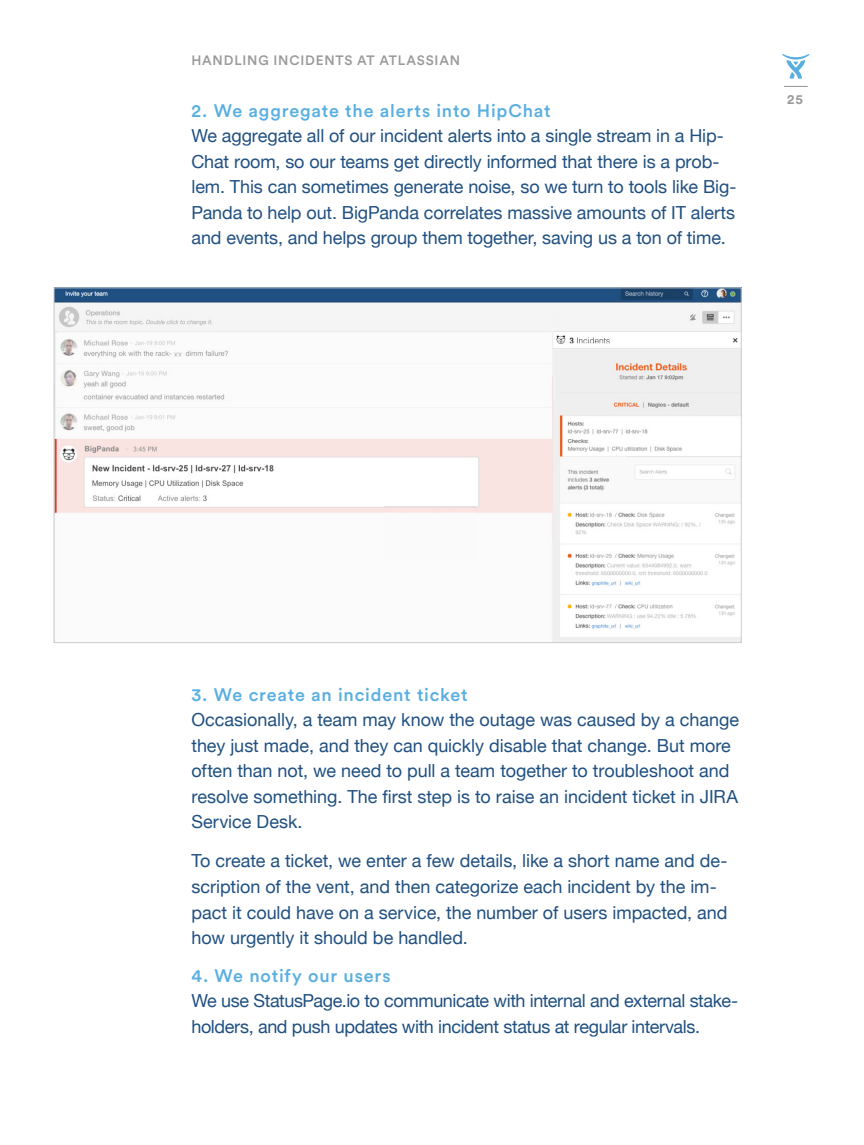
<style>
.page{position:relative;width:864px;height:1145px;background:#fff}
.page>*{position:absolute;margin:0;border:0;box-sizing:border-box;transform-origin:0 0}
.t1{font:18px/25.5px "Helvetica Neue";letter-spacing:-.005em;color:#205081}
.t2{font:500 18px "Circular Pro";letter-spacing:.045em;color:#59afe1}
.t3{font:500 13.5px "Circular Pro";letter-spacing:.055em;color:#999}
.t4{font:700 13.5px "Circular Pro";color:#999}
</style>
<div class="page">
<svg style="left:782px;top:54px;width:27px;height:25px"></svg>
<svg style="left:784px;top:86px;width:24px;height:1px"></svg>
<img style="left:56px;top:290px;width:683px;height:351px">
<p class="t3" style="left:191px;top:51px;width:270px">HANDLING INCIDENTS AT ATLASSIAN</p>
<p class="t2" style="left:191px;top:98px;width:361px">2. We aggregate the alerts into HipChat</p>
<p class="t1" style="left:191px;top:124px;width:546px">We aggregate all of our incident alerts into a single stream in a Hip-Chat room, so our teams get directly informed that there is a prob&shy;lem. This can sometimes generate noise, so we turn to tools like Big-Panda to help out. BigPanda correlates massive amounts of IT alerts and events, and helps group them together, saving us a ton of time.</p>
<p class="t4" style="left:787px;top:90px;width:17px">25</p>
<p class="t2" style="left:191px;top:682px;width:278px">3. We create an incident ticket</p>
<p class="t1" style="left:191px;top:708px;width:549px">Occasionally, a team may know the outage was caused by a change they just made, and they can quickly disable that change. But more often than not, we need to pull a team together to troubleshoot and resolve something. The first step is to raise an incident ticket in JIRA Service Desk.</p>
<p class="t1" style="left:191px;top:849px;width:538px">To create a ticket, we enter a few details, like a short name and de&shy;scription of the vent, and then categorize each incident by the im&shy;pact it could have on a service, the number of users impacted, and how urgently it should be handled.</p>
<p class="t2" style="left:191px;top:963px;width:201px">4. We notify our users</p>
<p class="t1" style="left:191px;top:989px;width:548px">We use StatusPage.io to communicate with internal and external stake&shy;holders, and push updates with incident status at regular intervals.</p>
</div>
